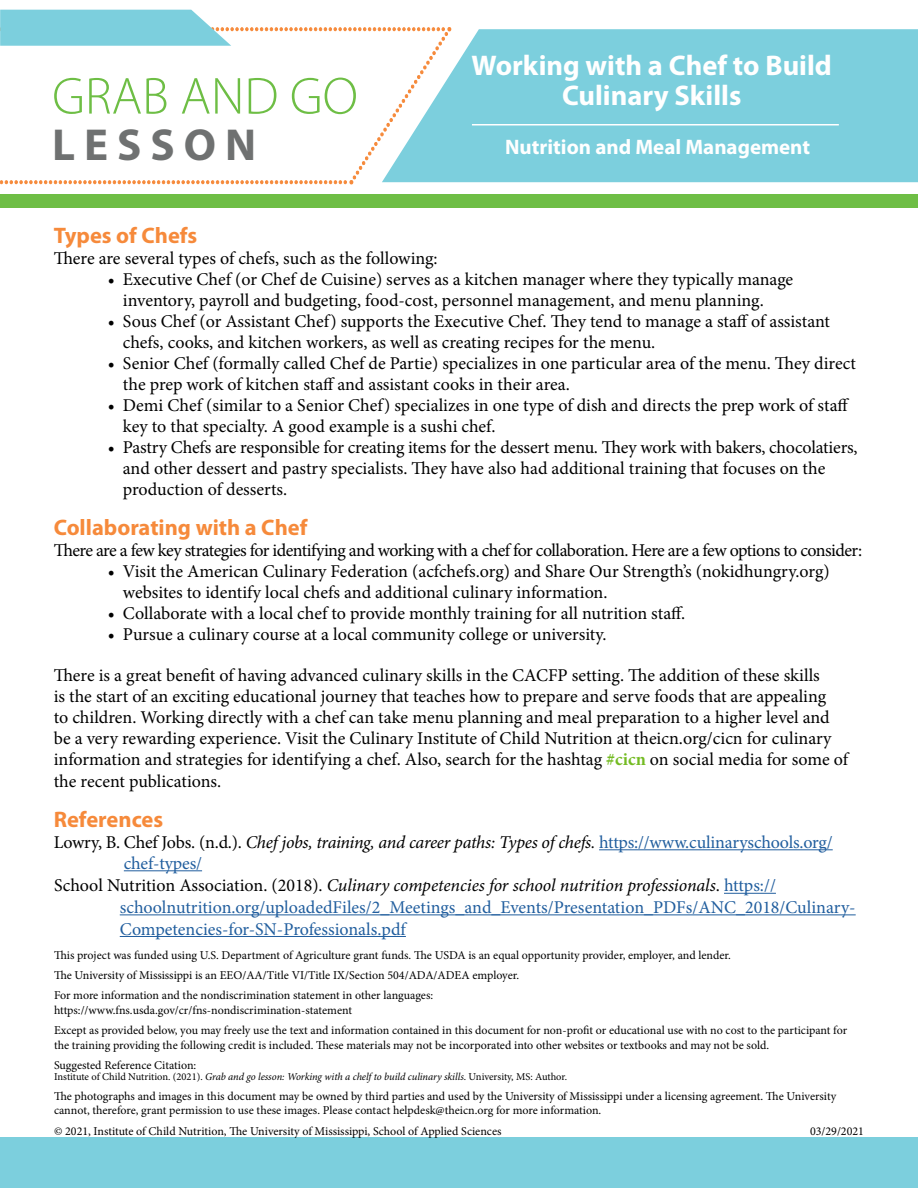
<style>
.page{position:relative;width:918px;height:1188px;background:#fff}
.page>*{position:absolute;margin:0;border:0;box-sizing:border-box;transform-origin:0 0}
.t1{font:300 52.5px "Myriad Pro";color:#6ebe45}
.t2{font:700 45px "Myriad Pro";letter-spacing:.2em;color:#6f7171}
.t3{font:700 28.5px/30px "Myriad Pro";color:#fff;text-align:center}
.t4{font:700 22.5px "Myriad Pro";color:#f68a3b}
.t5{font:700 21px "Myriad Pro";color:#fff}
.t6{font:18px/21px "Minion Pro";letter-spacing:-.005em;color:#000}
.t7{font:18px/21.6px "Minion Pro";color:#215e9e}
.t8{font:italic 18px/21px "Minion Pro";letter-spacing:-.02em;color:#000}
.t9{font:18px "Minion Pro";letter-spacing:-.035em;color:#000}
.t10{font:12px/20.4px "Minion Pro";letter-spacing:-.005em;color:#000}
.t11{font:10.5px "Minion Pro";letter-spacing:-.005em;color:#000}
.s1{font-weight:700;color:#74bb23}
.s2{font-style:normal}
.s3{font-style:normal;color:#215e9e}
.s4{color:#000}
.s5{font-style:italic;color:#000}
.s6{font-style:italic}
</style>
<div class="page">
<div style="left:0;top:1138px;width:918px;height:50px;background:#7ccfdd"></div>
<div style="left:452px;top:29px;width:466px;height:153px;background:#7ccfdd"></div>
<svg style="left:0;top:10px;width:452px;height:175px"></svg>
<hr style="left:472px;top:124px;width:367px;height:1px;background:#fff">
<div style="left:0;top:194px;width:918px;height:14px;background:#6ebe45"></div>
<hr style="left:599px;top:849px;width:234px;height:1px;background:#215e9e">
<hr style="left:124px;top:870px;width:78px;height:1px;background:#215e9e">
<hr style="left:724px;top:893px;width:52px;height:1px;background:#215e9e">
<hr style="left:120px;top:914px;width:736px;height:1px;background:#215e9e">
<hr style="left:120px;top:936px;width:286px;height:1px;background:#215e9e">
<h1 class="t1" style="left:52px;top:65px;width:307px">GRAB AND GO</h1>
<h2 class="t2" style="left:52px;top:120px;width:205px">LESSON</h2>
<h3 class="t3" style="left:472px;top:51px;width:362px">Working with a Chef to Build<br>Culinary Skills</h3>
<p class="t5" style="left:505px;top:135px;width:307px">Nutrition and Meal Management</p>
<p class="t4" style="left:54px;top:223px;width:145px">Types of Chefs</p>
<p class="t6" style="left:54px;top:248px;width:386px">There are several types of chefs, such as the following:</p>
<p class="t6" style="left:123px;top:269px;width:672px;text-indent:-15px">• Executive Chef (or Chef de Cuisine) serves as a kitchen manager where they typically manage inventory, payroll and budgeting, food-cost, personnel management, and menu planning.</p>
<p class="t6" style="left:123px;top:311px;width:709px;text-indent:-15px">• Sous Chef (or Assistant Chef) supports the Executive Chef. They tend to manage a staff of assistant chefs, cooks, and kitchen workers, as well as creating recipes for the menu.</p>
<p class="t6" style="left:123px;top:353px;width:735px;text-indent:-15px">• Senior Chef (formally called Chef de Partie) specializes in one particular area of the menu. They direct the prep work of kitchen staff and assistant cooks in their area.</p>
<p class="t6" style="left:123px;top:395px;width:728px;text-indent:-15px">• Demi Chef (similar to a Senior Chef) specializes in one type of dish and directs the prep work of staff key to that specialty. A good example is a sushi chef.</p>
<p class="t6" style="left:123px;top:437px;width:736px;text-indent:-15px">• Pastry Chefs are responsible for creating items for the dessert menu. They work with bakers, chocolatiers, and other dessert and pastry specialists. They have also had additional training that focuses on the production of desserts.</p>
<p class="t4" style="left:54px;top:515px;width:255px">Collaborating with a Chef</p>
<p class="t9" style="left:54px;top:539px;width:810px">There are a few key strategies for identifying and working with a chef for collaboration. Here are a few options to consider:</p>
<p class="t6" style="left:123px;top:561px;width:708px;text-indent:-15px">• Visit the American Culinary Federation (acfchefs.org) and Share Our Strength’s (nokidhungry.org) websites to identify local chefs and additional culinary information.</p>
<p class="t6" style="left:108px;top:603px;width:579px">• Collaborate with a local chef to provide monthly training for all nutrition staff.</p>
<p class="t6" style="left:108px;top:624px;width:500px">• Pursue a culinary course at a local community college or university.</p>
<p class="t6" style="left:54px;top:665px;width:796px">There is a great benefit of having advanced culinary skills in the CACFP setting. The addition of these skills<br>is the start of an exciting educational journey that teaches how to prepare and serve foods that are appealing<br>to children. Working directly with a chef can take menu planning and meal preparation to a higher level and be a very rewarding experience. Visit the Culinary Institute of Child Nutrition at theicn.org/cicn for culinary information and strategies for identifying a chef. Also, search for the hashtag <span class="s1">#cicn</span> on social media for some of the recent publications.</p>
<p class="t4" style="left:54px;top:807px;width:111px">References</p>
<p class="t8" style="left:124px;top:832px;width:710px;text-indent:-70px"><span class="s2">Lowry, B. Chef Jobs. (n.d.).</span> Chef jobs, training, and career paths: Types of chefs. <span class="s3">https://www.culinaryschools.org/ chef-types/</span></p>
<p class="t7" style="left:120px;top:875px;width:737px;text-indent:-66px"><span class="s4">School Nutrition Association. (2018).</span> <span class="s5">Culinary competencies for school nutrition professionals</span><span class="s4">.</span> https:// schoolnutrition.org/uploadedFiles/2_Meetings_and_Events/Presentation_PDFs/ANC_2018/Culinary-<br>Competencies-for-SN-Professionals.pdf</p>
<p class="t10" style="left:54px;top:945px;width:678px">This project was funded using U.S. Department of Agriculture grant funds. The USDA is an equal opportunity provider, employer, and lender.<br>The University of Mississippi is an EEO/AA/Title VI/Title IX/Section 504/ADA/ADEA employer.<br>For more information and the nondiscrimination statement in other languages:</p>
<p class="t10" style="left:54px;top:1000px;width:795px">https://www.fns.usda.gov/cr/fns-nondiscrimination-statement<br>Except as provided below, you may freely use the text and information contained in this document for non-profit or educational use with no cost to the participant for</p>
<p class="t10" style="left:54px;top:1035px;width:717px">the training providing the following credit is included. These materials may not be incorporated into other websites or textbooks and may not be sold.<br>Suggested Reference Citation:</p>
<p class="t10" style="left:54px;top:1089px;width:784px;line-height:14.4px">The photographs and images in this document may be owned by third parties and used by the University of Mississippi under a licensing agreement. The University cannot, therefore, grant permission to use these images. Please contact helpdesk@theicn.org for more information.</p>
<p class="t10" style="left:54px;top:1121px;width:449px">© 2021, Institute of Child Nutrition, The University of Mississippi, School of Applied Sciences</p>
<p class="t10" style="left:810px;top:1121px;width:56px">03/29/2021</p>
<p class="t11" style="left:54px;top:1070px;width:515px">Institute of Child Nutrition. (2021). <span class="s6">Grab and go lesson: Working with a chelf to build culinary skills</span>. University, MS: Author.</p>
</div>
